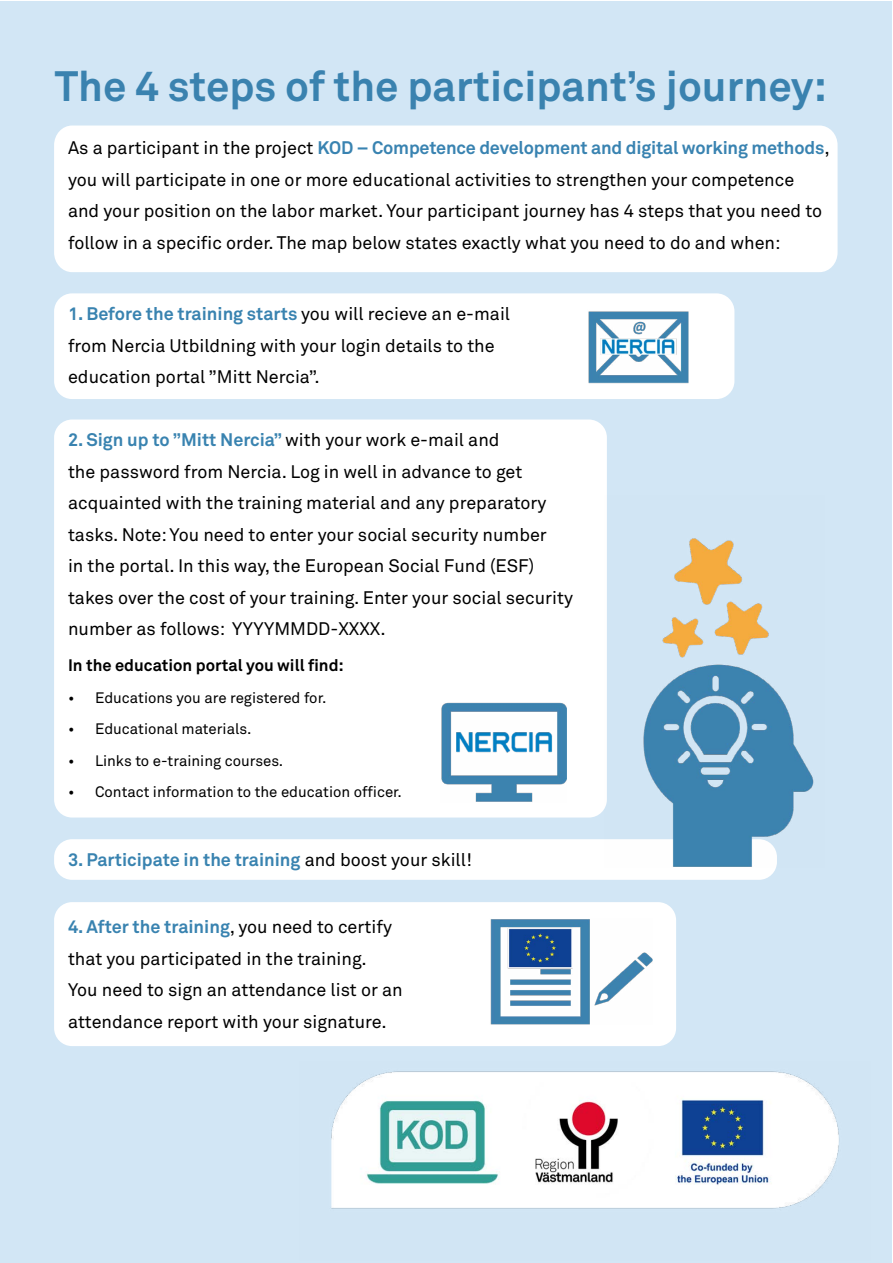
<style>
.page{position:relative;width:893px;height:1263px;background:#fff}
.page>*{position:absolute;margin:0;border:0;box-sizing:border-box;transform-origin:0 0}
.Rubrik_1_-_Titel{font:700 42px "Akkurat Std";color:#3a82af}
.Brödtext{font:18px/31.5px "Akkurat Std";color:#000}
.Ingresse{font:18px/31.5px "Akkurat Std";color:#000}
.Brödtext-2{font:700 18px "Akkurat Std";color:#3983b0}
.Brödtext-3{font:700 16.5px "Akkurat Std";color:#000}
.Brödtext-4{font:15px "Akkurat Std";color:#000}
.s1{font-weight:700;color:#3983b1}
.s2{font-weight:700;color:#3983b0}
.s3{font-weight:400;color:#000}
</style>
<div class="page">
<div style="left:1px;top:2px;width:891px;height:1261px;background:#d2e6f5"></div>
<img style="left:331px;top:1071px;width:508px;height:138px">
<div style="left:54px;top:902px;width:622px;height:144px;background:#fff;border-radius:18px"></div>
<div style="left:54px;top:839px;width:723px;height:41px;background:#fff;border-radius:18px"></div>
<div style="left:54px;top:419px;width:553px;height:398px;background:#fff;border-radius:18px"></div>
<div style="left:54px;top:293px;width:680px;height:106px;background:#fff;border-radius:18px"></div>
<div style="left:54px;top:126px;width:783px;height:146px;background:#fff;border-radius:19px"></div>
<img style="left:490px;top:919px;width:163px;height:106px">
<img style="left:605px;top:538px;width:209px;height:329px">
<img style="left:441px;top:703px;width:125px;height:99px">
<img style="left:588px;top:311px;width:101px;height:72px">
<h1 class="Rubrik_1_-_Titel" style="left:55px;top:60px;width:774px">The 4 steps of the participant’s journey:</h1>
<p class="Ingresse" style="left:68px;top:132px;width:763px">As a participant in the project <span class="s1">KOD – Competence development and digital working methods</span>, you will participate in one or more educational activities to strengthen your competence and your position on the labor market. Your participant journey has 4 steps that you need to follow in a specific order. The map below states exactly what you need to do and when:</p>
<p class="Brödtext" style="left:68px;top:298px;width:444px"><span class="s2">1. Before the training starts</span> you will recieve an e-mail from Nercia Utbildning with your login details to the education portal ”Mitt Nercia”.</p>
<p class="Brödtext" style="left:68px;top:424px;width:506px"><span class="s2">2. Sign up to ”Mitt Nercia”</span> with your work e-mail and<br>the password from Nercia. Log in well in advance to get acquainted with the training material and any preparatory tasks. Note: You need to enter your social security number<br>in the portal. In this way, the European Social Fund (ESF) takes over the cost of your training. Enter your social security number as follows: YYYYMMDD-XXXX.</p>
<p class="Brödtext-3" style="left:68px;top:655px;width:277px">In the education portal you will find:</p>
<p class="Brödtext-4" style="left:68px;top:689px;width:260px">• Educations you are registered for.</p>
<p class="Brödtext-4" style="left:68px;top:720px;width:185px">• Educational materials.</p>
<p class="Brödtext-4" style="left:68px;top:752px;width:217px">• Links to e-training courses.</p>
<p class="Brödtext-4" style="left:68px;top:783px;width:335px">• Contact information to the education officer.</p>
<p class="Brödtext-2" style="left:68px;top:849px;width:406px">3. Participate in the training <span class="s3">and boost your skill!</span></p>
<p class="Brödtext" style="left:68px;top:911px;width:336px"><span class="s2">4. After the training</span>, you need to certify that you participated in the training.<br>You need to sign an attendance list or an attendance report with your signature.</p>
</div>
